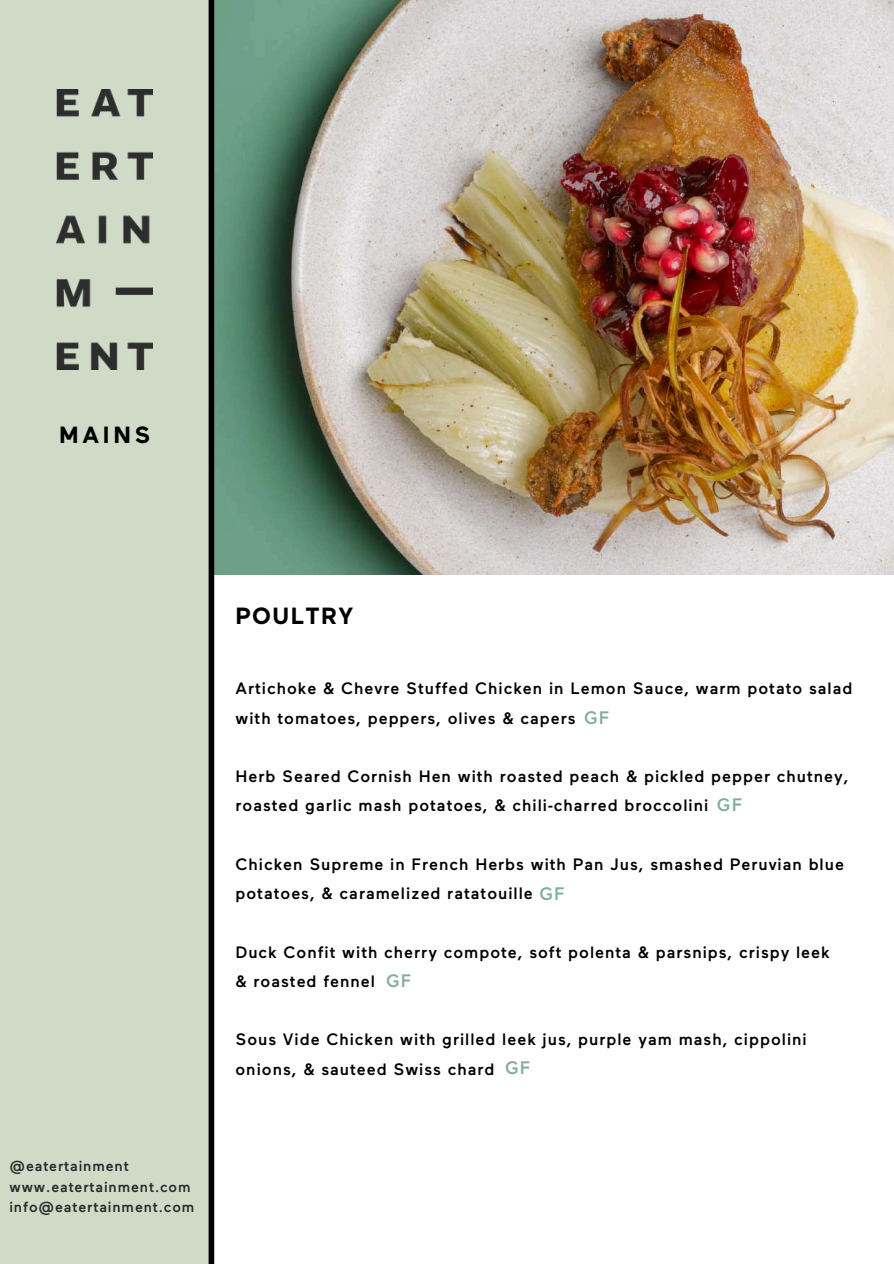
<style>
.page{position:relative;width:894px;height:1264px;background:#fff}
.page>*{position:absolute;margin:0;border:0;box-sizing:border-box;transform-origin:0 0}
.t1{font:700 23.4px "Maax";letter-spacing:.06em;color:#000}
.t2{font:500 18px "Maax";color:#82ada1}
.t3{font:500 16.5px/29.2px "Maax";letter-spacing:.06em;color:#000}
.t4{font:500 14.55px/20.2px "Maax";letter-spacing:.06em;color:#262b2b}
.s1{font-size:18px;color:#82ada1}
</style>
<div class="page">
<div style="left:0;top:0;width:208px;height:1263px;background:#d0dbc7"></div>
<img style="left:57px;top:89px;width:95px;height:280px">
<img style="left:214px;top:0;width:679px;height:574px">
<div style="left:208px;top:0;width:6px;height:1263px;background:#000"></div>
<h1 class="t1" style="left:59px;top:425px;width:92px">MAINS</h1>
<p class="t4" style="left:9px;top:1157px;width:186px">@eatertainment www.eatertainment.com info@eatertainment.com</p>
<h1 class="t1" style="left:235px;top:607px;width:119px">POULTRY</h1>
<p class="t3" style="left:235px;top:675px;width:618px">Artichoke &amp; Chevre Stuffed Chicken in Lemon Sauce, warm potato salad with tomatoes, peppers, olives &amp; capers</p>
<p class="t2" style="left:584px;top:710px;width:27px">GF</p>
<p class="t3" style="left:235px;top:763px;width:614px">Herb Seared Cornish Hen with roasted peach &amp; pickled pepper chutney, roasted garlic mash potatoes, &amp; chili-charred broccolini</p>
<p class="t2" style="left:716px;top:797px;width:27px">GF</p>
<p class="t3" style="left:235px;top:851px;width:609px">Chicken Supreme in French Herbs with Pan Jus, smashed Peruvian blue potatoes, &amp; caramelized ratatouille <span class="s1">GF</span></p>
<p class="t3" style="left:235px;top:938px;width:595px">Duck Confit with cherry compote, soft polenta &amp; parsnips, crispy leek &amp; roasted fennel</p>
<p class="t2" style="left:386px;top:973px;width:27px">GF</p>
<p class="t3" style="left:235px;top:1026px;width:572px">Sous Vide Chicken with grilled leek jus, purple yam mash, cippolini onions, &amp; sauteed Swiss chard <span class="s1">GF</span></p>
</div>
